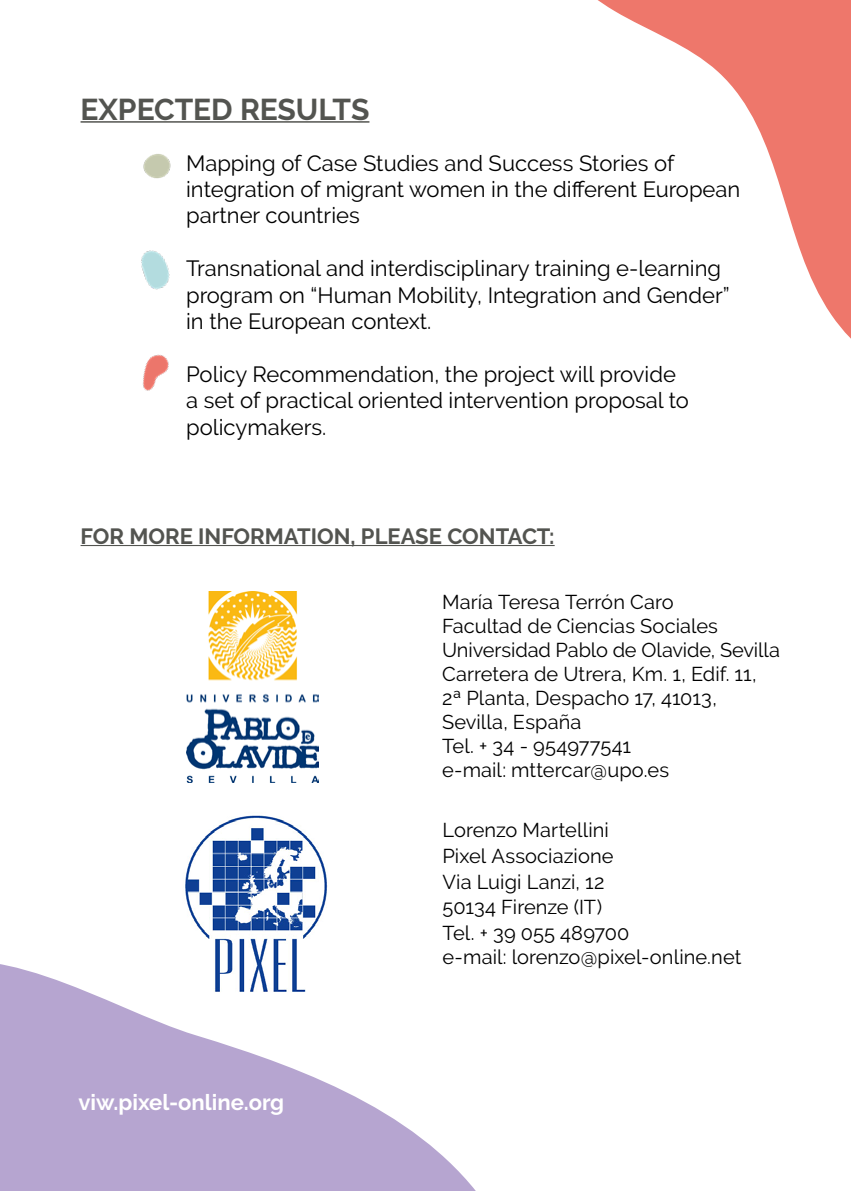
<style>
.page{position:relative;width:851px;height:1191px;background:#fff}
.page>*{position:absolute;margin:0;border:0;box-sizing:border-box;transform-origin:0 0}
.t1{font:700 30px "Raleway";color:#535450}
.t2{font:22px/26.4px "Raleway";color:#000}
.t3{font:700 22px "Raleway";color:#535450}
.t4{font:700 22px "Raleway";color:#fff}
.t5{font:20px/24px "Raleway";letter-spacing:.005em;color:#000}
</style>
<div class="page">
<svg style="left:0;top:964px;width:476px;height:227px;fill:#b6a5d0"></svg>
<svg style="left:598px;top:0;width:252px;height:338px"></svg>
<hr style="left:81px;top:121px;width:288px;height:2px;background:#535450">
<hr style="left:81px;top:545px;width:473px;height:1px;background:#535450">
<img style="left:143px;top:354px;width:26px;height:37px">
<img style="left:141px;top:250px;width:29px;height:40px">
<img style="left:143px;top:154px;width:28px;height:25px">
<img style="left:178px;top:815px;width:155px;height:179px">
<img style="left:186px;top:591px;width:132px;height:191px">
<h1 class="t1" style="left:81px;top:92px;width:290px">EXPECTED RESULTS</h1>
<p class="t2" style="left:186px;top:149px;width:555px">Mapping of Case Studies and Success Stories of integration of migrant women in the different European partner countries</p>
<p class="t2" style="left:186px;top:255px;width:545px">Transnational and interdisciplinary training e-learning program on “Human Mobility, Integration and Gender” in the European context.</p>
<p class="t2" style="left:186px;top:361px;width:504px">Policy Recommendation, the project will provide a set of practical oriented intervention proposal to policymakers.</p>
<p class="t3" style="left:81px;top:523px;width:475px">FOR MORE INFORMATION, PLEASE CONTACT:</p>
<p class="t5" style="left:442px;top:590px;width:339px">María Teresa Terrón Caro<br>Facultad de Ciencias Sociales<br>Universidad Pablo de Olavide, Sevilla<br>Carretera de Utrera, Km. 1, Edif. 11,<br>2ª Planta, Despacho 17, 41013,<br>Sevilla, España<br>Tel. + 34 - 954977541<br>e-mail: mttercar@upo.es</p>
<p class="t4" style="left:78px;top:1089px;width:207px">viw.pixel-online.org</p>
<p class="t5" style="left:442px;top:817px;width:300px;line-height:25.4px">Lorenzo Martellini<br>Pixel Associazione<br>Via Luigi Lanzi, 12<br>50134 Firenze (IT)<br>Tel. + 39 055 489700<br>e-mail: lorenzo@pixel-online.net</p>
</div>
